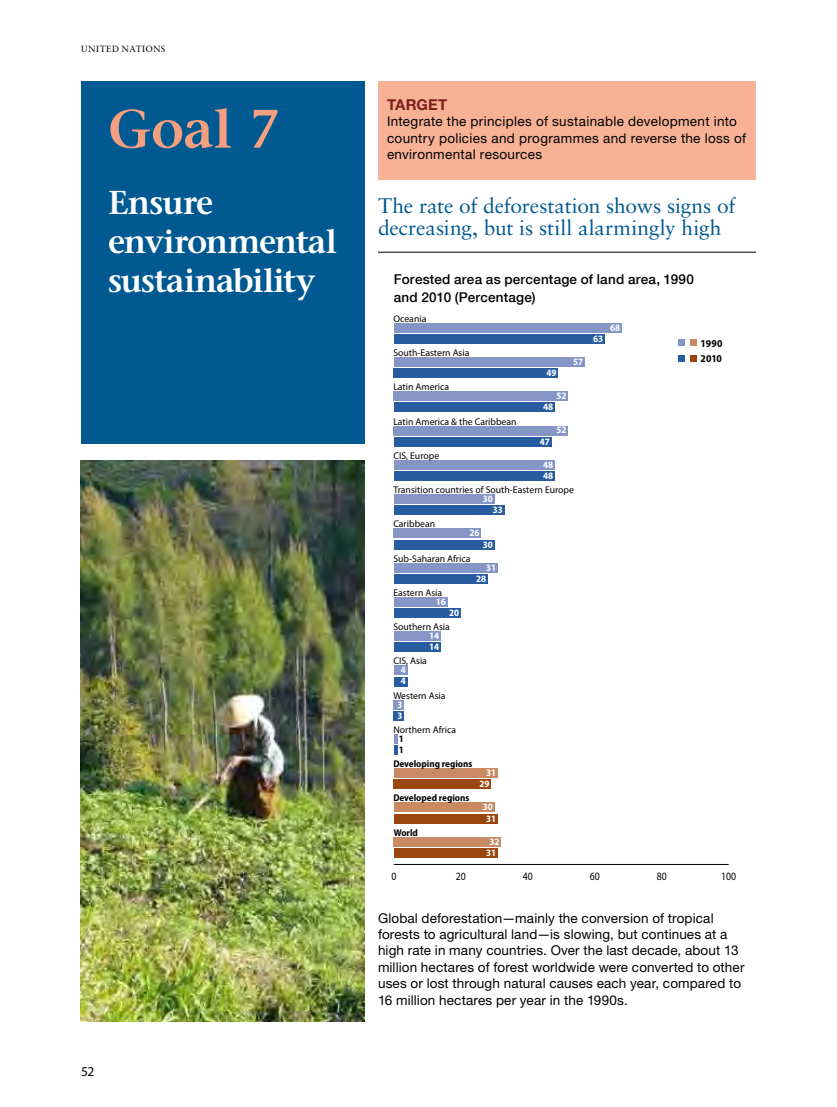
<style>
.page{position:relative;width:837px;height:1107px;background:#fff}
.page>*{position:absolute;margin:0;border:0;box-sizing:border-box;transform-origin:0 0}
.t1{font:600 54px "Stone Serif Std";color:#f49f80}
.t2{font:600 33px/39px "Stone Serif Std";letter-spacing:-.03em;color:#fff}
.t3{font:21px/22.5px "Sabon LT Std";color:#005991}
.t4{font:700 15px "Helvetica Neue LT Std";letter-spacing:.015em;color:#7d1f1b}
.t5{font:13.5px/16.5px "Helvetica Neue LT Std";letter-spacing:.01em;color:#000}
.t6{font:500 13.5px/18px "Helvetica Neue LT Std";letter-spacing:.015em;color:#000}
.t7{font:13.5px "Myriad Pro";color:#000}
.t8{font:11.25px "Myriad Pro";color:#000;scale:.87 1}
.t9{font:700 semi-condensed 10.5px/15px "Myriad Pro";letter-spacing:-.005em;color:#000}
.t10{font:9.75px "Myriad Pro";color:#000}
.t11{font:700 semi-condensed 9.75px "Myriad Pro";color:#fff}
.t12{font:700 semi-condensed 9.75px/11.1px "Myriad Pro";color:#000}
.t13{font:9px "Sabon LT Std";letter-spacing:.05em;color:#000}
</style>
<div class="page">
<hr style="left:378px;top:252px;width:378px;height:1px;background:#000">
<img style="left:81px;top:460px;width:283px;height:562px">
<div style="left:378px;top:81px;width:378px;height:99px;background:#f7b296"></div>
<div style="left:81px;top:81px;width:283px;height:363px;background:#005991"></div>
<hr style="left:394px;top:864px;width:335px;height:1px;background:#000">
<div style="left:394px;top:334px;width:211px;height:10px;background:#275da0"></div>
<div style="left:394px;top:368px;width:164px;height:10px;background:#275da0"></div>
<div style="left:394px;top:403px;width:161px;height:9px;background:#275da0"></div>
<div style="left:394px;top:437px;width:157px;height:9px;background:#275da0"></div>
<div style="left:394px;top:471px;width:161px;height:10px;background:#275da0"></div>
<div style="left:394px;top:506px;width:110px;height:9px;background:#275da0"></div>
<div style="left:394px;top:540px;width:100px;height:9px;background:#275da0"></div>
<div style="left:394px;top:574px;width:94px;height:10px;background:#275da0"></div>
<div style="left:394px;top:608px;width:67px;height:10px;background:#275da0"></div>
<div style="left:394px;top:643px;width:47px;height:9px;background:#275da0"></div>
<div style="left:394px;top:677px;width:13px;height:9px;background:#275da0"></div>
<div style="left:394px;top:711px;width:10px;height:10px;background:#275da0"></div>
<div style="left:394px;top:780px;width:97px;height:9px;background:#9b460f"></div>
<div style="left:394px;top:814px;width:104px;height:9px;background:#9b460f"></div>
<div style="left:394px;top:848px;width:104px;height:10px;background:#9b460f"></div>
<div style="left:394px;top:323px;width:228px;height:10px;background:#8596c6"></div>
<div style="left:394px;top:357px;width:191px;height:10px;background:#8596c6"></div>
<div style="left:394px;top:392px;width:174px;height:9px;background:#8596c6"></div>
<div style="left:394px;top:426px;width:174px;height:9px;background:#8596c6"></div>
<div style="left:394px;top:460px;width:161px;height:10px;background:#8596c6"></div>
<div style="left:394px;top:494px;width:100px;height:10px;background:#8596c6"></div>
<div style="left:394px;top:529px;width:87px;height:9px;background:#8596c6"></div>
<div style="left:394px;top:563px;width:104px;height:9px;background:#8596c6"></div>
<div style="left:394px;top:597px;width:53px;height:10px;background:#8596c6"></div>
<div style="left:394px;top:631px;width:47px;height:10px;background:#8596c6"></div>
<div style="left:394px;top:666px;width:13px;height:9px;background:#8596c6"></div>
<div style="left:394px;top:700px;width:10px;height:9px;background:#8596c6"></div>
<svg style="left:394px;top:734px;width:3px;height:21px"></svg>
<div style="left:394px;top:768px;width:104px;height:10px;background:#c98a63"></div>
<div style="left:394px;top:803px;width:100px;height:9px;background:#c98a63"></div>
<div style="left:394px;top:837px;width:107px;height:9px;background:#c98a63"></div>
<div style="left:690px;top:339px;width:6px;height:7px;background:#c98a63"></div>
<svg style="left:690px;top:355px;width:6px;height:6px"></svg>
<div style="left:678px;top:339px;width:7px;height:7px;background:#8596c6"></div>
<div style="left:678px;top:355px;width:7px;height:6px;background:#275da0"></div>
<p class="t13" style="left:81px;top:43px;width:86px">United Nations</p>
<h1 class="t1" style="left:108px;top:97px;width:174px">Goal 7</h1>
<h2 class="t2" style="left:108px;top:183px;width:231px">Ensure environmental sustainability</h2>
<p class="t7" style="left:81px;top:1064px;width:15px">52</p>
<p class="t4" style="left:387px;top:95px;width:61px">TARGET</p>
<p class="t5" style="left:387px;top:113px;width:361px">Integrate the principles of sustainable development into country policies and programmes and reverse the loss of</p>
<p class="t5" style="left:387px;top:146px;width:157px">environmental resources</p>
<h3 class="t3" style="left:378px;top:194px;width:359px">The rate of deforestation shows signs of decreasing, but is still alarmingly high</h3>
<p class="t6" style="left:394px;top:270px;width:302px">Forested area as percentage of land area, 1990 and 2010 (Percentage)</p>
<p class="t10" style="left:393px;top:313px;width:35px">Oceania</p>
<p class="t10" style="left:393px;top:347px;width:78px">South-Eastern Asia</p>
<p class="t10" style="left:393px;top:381px;width:57px">Latin America</p>
<p class="t10" style="left:393px;top:415px;width:125px">Latin America &amp; the Caribbean</p>
<p class="t10" style="left:393px;top:450px;width:47px">CIS, Europe</p>
<p class="t11" style="left:546px;top:367px;width:12px">49</p>
<p class="t11" style="left:573px;top:356px;width:12px">57</p>
<p class="t11" style="left:556px;top:390px;width:12px">52</p>
<p class="t11" style="left:543px;top:402px;width:12px">48</p>
<p class="t11" style="left:556px;top:425px;width:12px">52</p>
<p class="t11" style="left:540px;top:436px;width:12px">47</p>
<p class="t11" style="left:543px;top:459px;width:12px">48</p>
<p class="t11" style="left:543px;top:470px;width:12px">48</p>
<p class="t10" style="left:393px;top:484px;width:182px">Transition countries of South-Eastern Europe</p>
<p class="t11" style="left:483px;top:493px;width:12px">30</p>
<p class="t10" style="left:393px;top:518px;width:43px">Caribbean</p>
<p class="t11" style="left:469px;top:528px;width:12px">26</p>
<p class="t11" style="left:493px;top:504px;width:12px">33</p>
<p class="t11" style="left:483px;top:539px;width:12px">30</p>
<p class="t10" style="left:393px;top:552px;width:79px">Sub-Saharan Africa</p>
<p class="t11" style="left:486px;top:562px;width:12px">31</p>
<p class="t10" style="left:393px;top:587px;width:50px">Eastern Asia</p>
<p class="t11" style="left:436px;top:596px;width:12px">16</p>
<p class="t11" style="left:449px;top:607px;width:12px">20</p>
<p class="t10" style="left:393px;top:621px;width:58px">Southern Asia</p>
<p class="t11" style="left:429px;top:630px;width:12px">14</p>
<p class="t11" style="left:429px;top:641px;width:12px">14</p>
<p class="t10" style="left:393px;top:655px;width:35px">CIS, Asia</p>
<p class="t11" style="left:401px;top:665px;width:7px">4</p>
<p class="t11" style="left:401px;top:676px;width:7px">4</p>
<p class="t10" style="left:393px;top:689px;width:54px">Western Asia</p>
<p class="t11" style="left:397px;top:699px;width:7px">3</p>
<p class="t11" style="left:397px;top:710px;width:7px">3</p>
<p class="t10" style="left:393px;top:724px;width:64px">Northern Africa</p>
<p class="t12" style="left:399px;top:733px;width:7px">1<br>1</p>
<p class="t11" style="left:476px;top:573px;width:12px">28</p>
<p class="t12" style="left:393px;top:759px;width:80px">Developing regions</p>
<p class="t11" style="left:486px;top:767px;width:12px">31</p>
<p class="t12" style="left:393px;top:793px;width:78px">Developed regions</p>
<p class="t12" style="left:394px;top:827px;width:26px">World</p>
<p class="t11" style="left:479px;top:779px;width:12px">29</p>
<p class="t11" style="left:483px;top:802px;width:12px">30</p>
<p class="t11" style="left:486px;top:813px;width:12px">31</p>
<p class="t11" style="left:486px;top:847px;width:12px">31</p>
<p class="t11" style="left:489px;top:836px;width:12px">32</p>
<p class="t11" style="left:610px;top:322px;width:12px">68</p>
<p class="t11" style="left:593px;top:333px;width:12px">63</p>
<p class="t9" style="left:701px;top:336px;width:23px">1990<br>2010</p>
<p class="t8" style="left:391px;top:869px;width:7px">0</p>
<p class="t8" style="left:456px;top:869px;width:13px">20</p>
<p class="t8" style="left:523px;top:869px;width:13px">40</p>
<p class="t8" style="left:590px;top:869px;width:13px">60</p>
<p class="t8" style="left:657px;top:869px;width:13px">80</p>
<p class="t8" style="left:721px;top:869px;width:19px">100</p>
<p class="t5" style="left:378px;top:909px;width:368px">Global deforestation—mainly the conversion of tropical forests to agricultural land—is slowing, but continues at a high rate in many countries. Over the last decade, about 13 million hectares of forest worldwide were converted to other uses or lost through natural causes each year, compared to 16 million hectares per year in the 1990s.</p>
</div>
